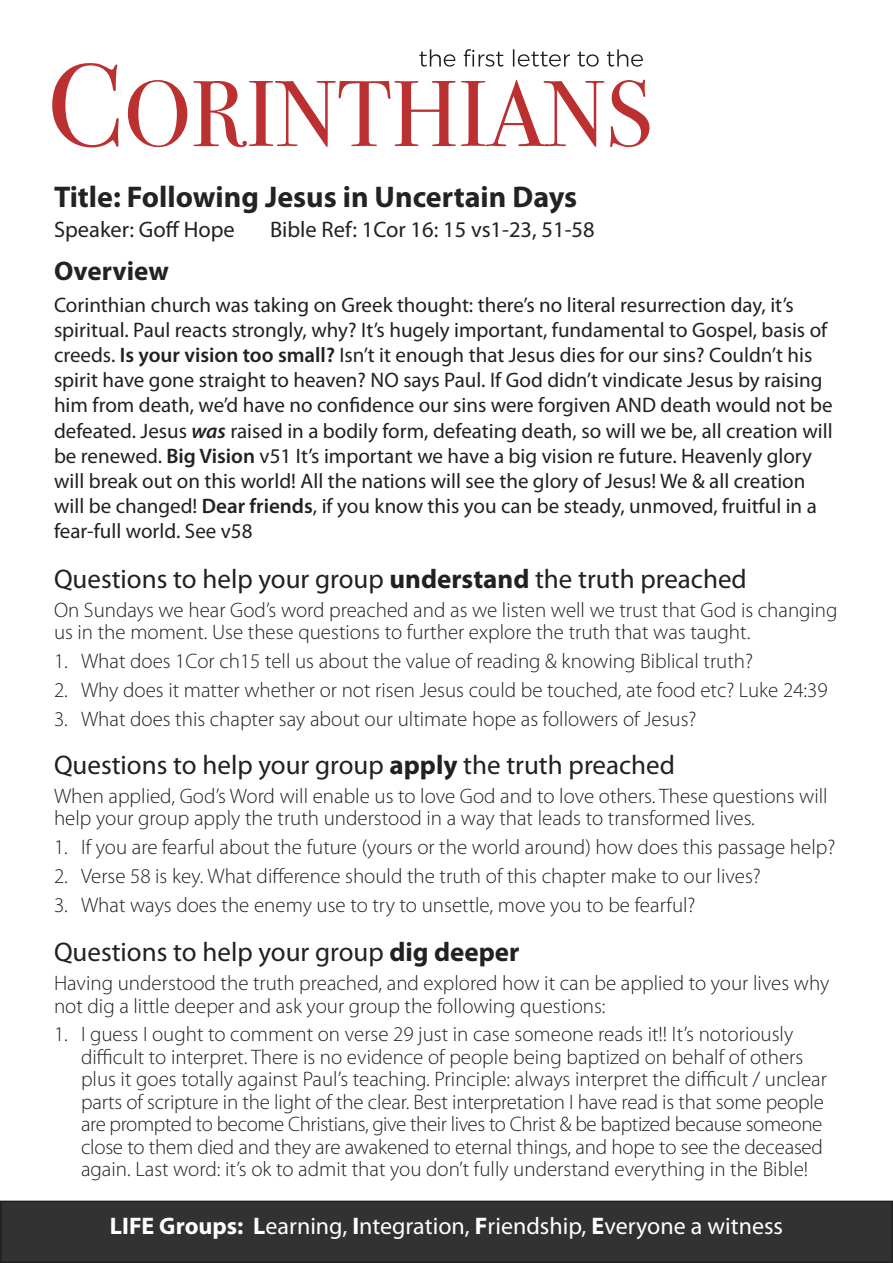
<style>
.page{position:relative;width:893px;height:1263px;background:#fff}
.page>*{position:absolute;margin:0;border:0;box-sizing:border-box;transform-origin:0 0}
.t1{font:700 30px "Myriad Pro";color:#232323}
.t2{font:27px "Myriad Pro";color:#212121}
.t3{font:700 27px "Myriad Pro";color:#232323}
.t4{font:24px "Myriad Pro";color:#fff}
.t5{font:22.5px "Myriad Pro";color:#232323}
.t6{font:300 21px/22.5px "Myriad Pro";color:#212121}
.t7{font:21px/25.2px "Myriad Pro";color:#212121}
.s1{font-weight:600}
.s2{font-weight:600;font-style:italic}
.s3{font-weight:700}
</style>
<div class="page">
<div style="left:1px;top:1201px;width:891px;height:61px;background:#323232"></div>
<div style="left:0;top:1200px;width:893px;height:63px;border:2px solid #231f20"></div>
<svg style="left:52px;top:63px;width:597px;height:84px"></svg>
<svg style="left:419px;top:49px;width:224px;height:18px"></svg>
<p class="t1" style="left:54px;top:178px;width:525px">Title: Following Jesus in Uncertain Days</p>
<p class="t5" style="left:54px;top:217px;width:182px">Speaker: Goff Hope</p>
<p class="t5" style="left:270px;top:217px;width:326px">Bible Ref: 1Cor 16: 15 vs1-23, 51-58</p>
<p class="t3" style="left:54px;top:253px;width:116px">Overview</p>
<p class="t7" style="left:54px;top:292px;width:780px">Corinthian church was taking on Greek thought: there’s no literal resurrection day, it’s spiritual. Paul reacts strongly, why? It’s hugely important, fundamental to Gospel, basis of creeds. <span class="s1">Is your vision too small?</span> Isn’t it enough that Jesus dies for our sins? Couldn’t his spirit have gone straight to heaven? NO says Paul. If God didn’t vindicate Jesus by raising him from death, we’d have no confidence our sins were forgiven AND death would not be defeated. Jesus <span class="s2">was</span> raised in a bodily form, defeating death, so will we be, all creation will be renewed. <span class="s1">Big Vision</span> v51 It’s important we have a big vision re future. Heavenly glory will break out on this world! All the nations will see the glory of Jesus! We &amp; all creation will be changed! <span class="s1">Dear friends</span>, if you know this you can be steady, unmoved, fruitful in a fear-full world. See v58</p>
<p class="t2" style="left:54px;top:564px;width:694px">Questions to help your group <span class="s3">understand</span> the truth preached</p>
<p class="t6" style="left:54px;top:599px;width:785px">On Sundays we hear God’s word preached and as we listen well we trust that God is changing us in the moment. Use these questions to further explore the truth that was taught.</p>
<p class="t6" style="left:54px;top:650px;width:701px">1. What does 1Cor ch15 tell us about the value of reading &amp; knowing Biblical truth?</p>
<p class="t6" style="left:54px;top:679px;width:775px">2. Why does it matter whether or not risen Jesus could be touched, ate food etc? Luke 24:39</p>
<p class="t6" style="left:54px;top:708px;width:644px">3. What does this chapter say about our ultimate hope as followers of Jesus?</p>
<p class="t2" style="left:54px;top:750px;width:622px">Questions to help your group <span class="s3">apply</span> the truth preached</p>
<p class="t6" style="left:54px;top:785px;width:775px">When applied, God’s Word will enable us to love God and to love others. These questions will help your group apply the truth understood in a way that leads to transformed lives.</p>
<p class="t6" style="left:54px;top:836px;width:783px">1. If you are fearful about the future (yours or the world around) how does this passage help?</p>
<p class="t6" style="left:54px;top:865px;width:708px">2. Verse 58 is key. What difference should the truth of this chapter make to our lives?</p>
<p class="t6" style="left:54px;top:894px;width:643px">3. What ways does the enemy use to try to unsettle, move you to be fearful?</p>
<p class="t2" style="left:54px;top:937px;width:467px">Questions to help your group <span class="s3">dig deeper</span></p>
<p class="t6" style="left:54px;top:972px;width:777px">Having understood the truth preached, and explored how it can be applied to your lives why not dig a little deeper and ask your group the following questions:</p>
<p class="t6" style="left:81px;top:1023px;width:747px;text-indent:-27px">1. I guess I ought to comment on verse 29 just in case someone reads it!! It’s notoriously difficult to interpret. There is no evidence of people being baptized on behalf of others plus it goes totally against Paul’s teaching. Principle: always interpret the difficult / unclear parts of scripture in the light of the clear. Best interpretation I have read is that some people are prompted to become Christians, give their lives to Christ &amp; be baptized because someone close to them died and they are awakened to eternal things, and hope to see the deceased again. Last word: it’s ok to admit that you don’t fully understand everything in the Bible!</p>
<p class="t4" style="left:110px;top:1213px;width:675px"><span class="s3">LIFE Groups: L</span>earning, <span class="s3">I</span>ntegration, <span class="s3">F</span>riendship, <span class="s3">E</span>veryone a witness</p>
</div>
